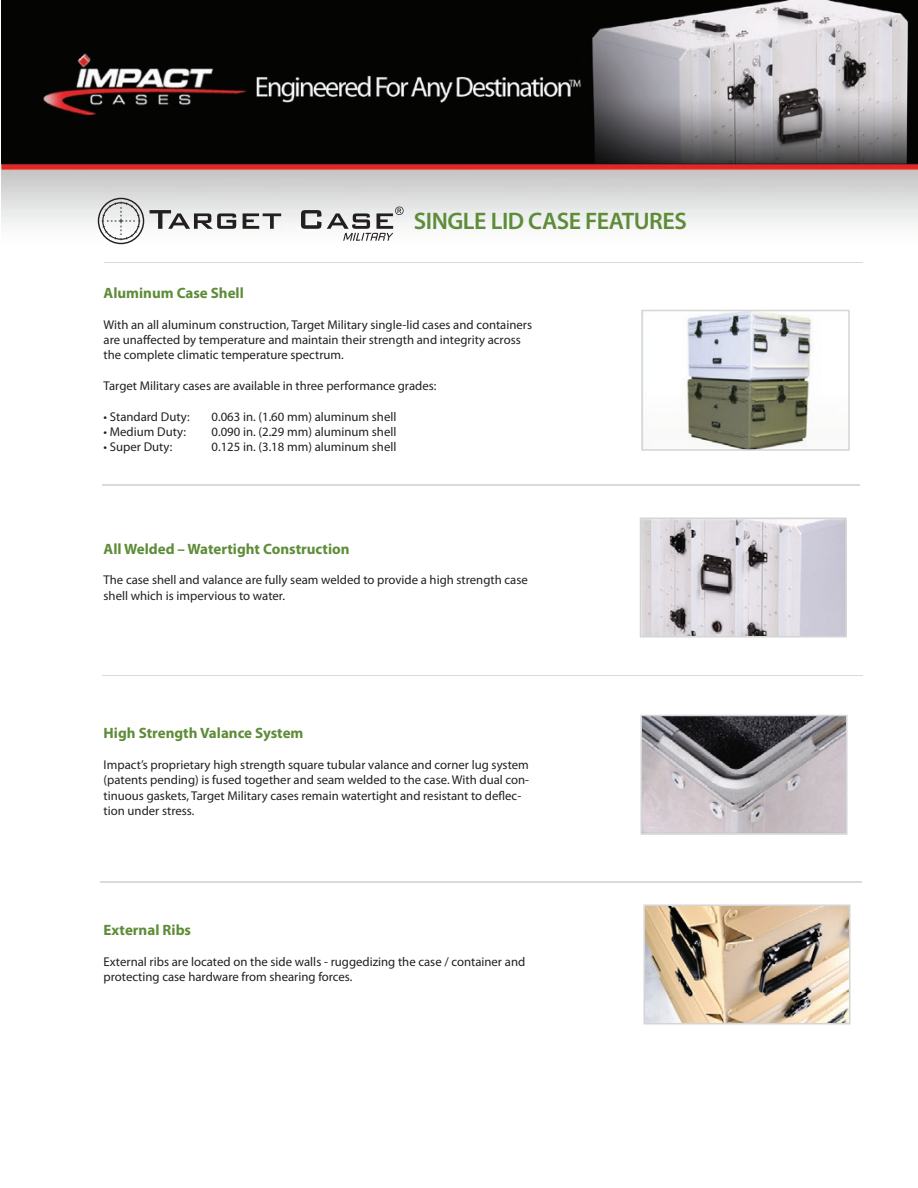
<style>
.page{position:relative;width:918px;height:1188px;background:#fff}
.page>*{position:absolute;margin:0;border:0;box-sizing:border-box;transform-origin:0 0}
.t1{font:600 24px "Myriad Pro";letter-spacing:-.02em;color:#5e8c38}
.t2{font:700 15px "Myriad Pro";color:#5e8c38}
.t3{font:12.75px/15.3px "Myriad Pro";color:#231f20}
</style>
<div class="page">
<img style="left:2px;top:0;width:916px;height:1025px">
<hr style="left:104px;top:262px;width:758px;height:1px;background:#d9dadc">
<hr style="left:102px;top:484px;width:758px;height:2px;background:#d9dadc">
<hr style="left:102px;top:675px;width:760px;height:1px;background:#d9dadc">
<hr style="left:100px;top:882px;width:762px;height:1px;background:#d9dadc">
<svg style="left:150px;top:210px;width:86px;height:19px"></svg>
<svg style="left:243px;top:213px;width:38px;height:16px"></svg>
<svg style="left:301px;top:210px;width:20px;height:19px"></svg>
<svg style="left:327px;top:207px;width:77px;height:34px"></svg>
<div style="left:98px;top:198px;width:46px;height:46px;border:1px solid #231f20;border-radius:50%"></div>
<svg style="left:102px;top:202px;width:38px;height:38px"></svg>
<img style="left:644px;top:313px;width:203px;height:135px">
<div style="left:641px;top:310px;width:209px;height:141px;border:2px solid #d4d5d7"></div>
<img style="left:643px;top:521px;width:201px;height:114px">
<div style="left:640px;top:518px;width:207px;height:120px;border:2px solid #d4d5d7"></div>
<img style="left:643px;top:718px;width:202px;height:114px">
<div style="left:640px;top:715px;width:208px;height:120px;border:2px solid #d4d5d7"></div>
<img style="left:647px;top:907px;width:200px;height:114px">
<div style="left:644px;top:904px;width:206px;height:120px;border:2px solid #d4d5d7"></div>
<h1 class="t1" style="left:414px;top:206px;width:274px">SINGLE LID CASE FEATURES</h1>
<p class="t2" style="left:104px;top:283px;width:142px">Aluminum Case Shell</p>
<p class="t3" style="left:104px;top:317px;width:430px">With an all aluminum construction, Target Military single-lid cases and containers are unaffected by temperature and maintain their strength and integrity across the complete climatic temperature spectrum.</p>
<p class="t3" style="left:104px;top:378px;width:334px">Target Military cases are available in three performance grades:</p>
<p class="t3" style="left:104px;top:408px;width:88px">• Standard Duty:</p>
<p class="t3" style="left:212px;top:408px;width:186px">0.063 in. (1.60 mm) aluminum shell</p>
<p class="t3" style="left:104px;top:424px;width:84px">• Medium Duty:</p>
<p class="t3" style="left:212px;top:424px;width:186px">0.090 in. (2.29 mm) aluminum shell</p>
<p class="t3" style="left:104px;top:439px;width:70px">• Super Duty:</p>
<p class="t3" style="left:212px;top:439px;width:186px">0.125 in. (3.18 mm) aluminum shell</p>
<p class="t2" style="left:104px;top:539px;width:248px">All Welded – Watertight Construction</p>
<p class="t3" style="left:104px;top:572px;width:426px">The case shell and valance are fully seam welded to provide a high strength case shell which is impervious to water.</p>
<p class="t2" style="left:104px;top:723px;width:201px">High Strength Valance System</p>
<p class="t3" style="left:104px;top:757px;width:427px">Impact’s proprietary high strength square tubular valance and corner lug system (patents pending) is fused together and seam welded to the case. With dual con&shy;tinuous gaskets, Target Military cases remain watertight and resistant to deflec&shy;tion under stress.</p>
<p class="t2" style="left:104px;top:921px;width:89px">External Ribs</p>
<p class="t3" style="left:104px;top:954px;width:423px">External ribs are located on the side walls - ruggedizing the case / container and protecting case hardware from shearing forces.</p>
</div>
